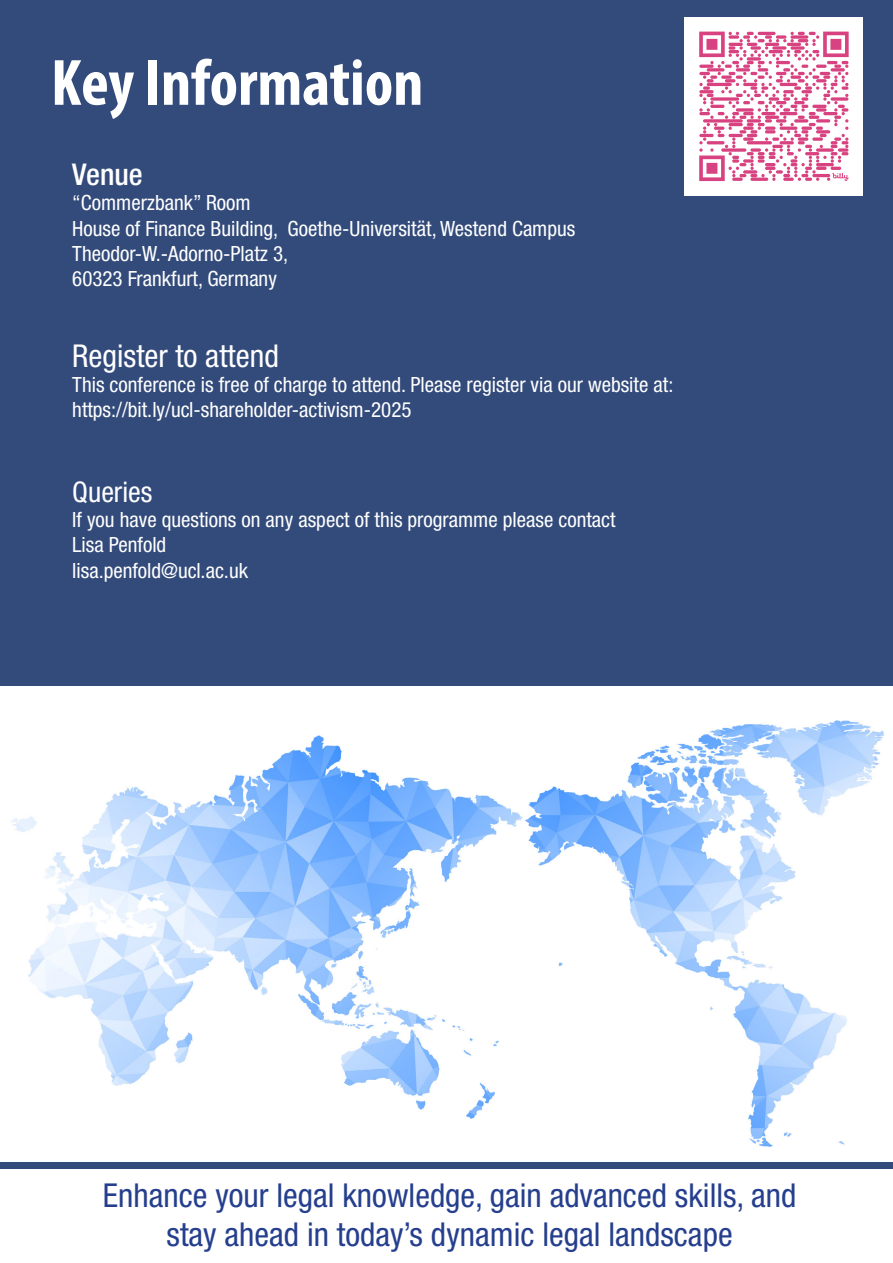
<style>
.page{position:relative;width:893px;height:1263px;background:#334b7b}
.page>*{position:absolute;margin:0;border:0;box-sizing:border-box;transform-origin:0 0}
.t1{font:700 condensed 66px "Myriad Pro";color:#fff}
.t2{font:condensed 33px "Helvetica Neue LT Std";color:#253f8e}
.t3{font:condensed 31.5px "Helvetica Neue LT Std";color:#fff}
.t4{font:500 condensed 30px "Helvetica Neue LT Std";color:#fff}
.t5{font:condensed 28.5px "Helvetica Neue LT Std";color:#fff}
.t6{font:condensed 21px/25.2px "Helvetica Neue LT Std";color:#fff}
</style>
<div class="page">
<div style="left:0;top:1169px;width:893px;height:94px;background:#fff"></div>
<img style="left:0;top:687px;width:893px;height:474px">
<div style="left:685px;top:17px;width:178px;height:179px;background:#fff"></div>
<svg style="left:699px;top:32px;width:150px;height:149px"></svg>
<p class="t1" style="left:51px;top:42px;width:374px">Key Information</p>
<p class="t4" style="left:72px;top:157px;width:72px">Venue</p>
<p class="t6" style="left:72px;top:190px;width:180px">“Commerzbank” Room</p>
<p class="t6" style="left:72px;top:215px;width:505px">House of Finance Building, Goethe-Universität, Westend Campus</p>
<p class="t6" style="left:72px;top:241px;width:217px">Theodor-W.-Adorno-Platz 3,<br>60323 Frankfurt, Germany</p>
<p class="t3" style="left:72px;top:338px;width:208px">Register to attend</p>
<p class="t6" style="left:72px;top:372px;width:603px">This conference is free of charge to attend. Please register via our website at:</p>
<p class="t6" style="left:72px;top:397px;width:341px">https://bit.ly/ucl-shareholder-activism-2025</p>
<p class="t5" style="left:72px;top:475px;width:82px">Queries</p>
<p class="t6" style="left:72px;top:507px;width:545px">If you have questions on any aspect of this programme please contact</p>
<p class="t6" style="left:72px;top:532px;width:177px">Lisa Penfold lisa.penfold@ucl.ac.uk</p>
<p class="t2" style="left:103px;top:1176px;width:695px">Enhance your legal knowledge, gain advanced skills, and</p>
<p class="t2" style="left:167px;top:1216px;width:568px">stay ahead in today’s dynamic legal landscape</p>
</div>
